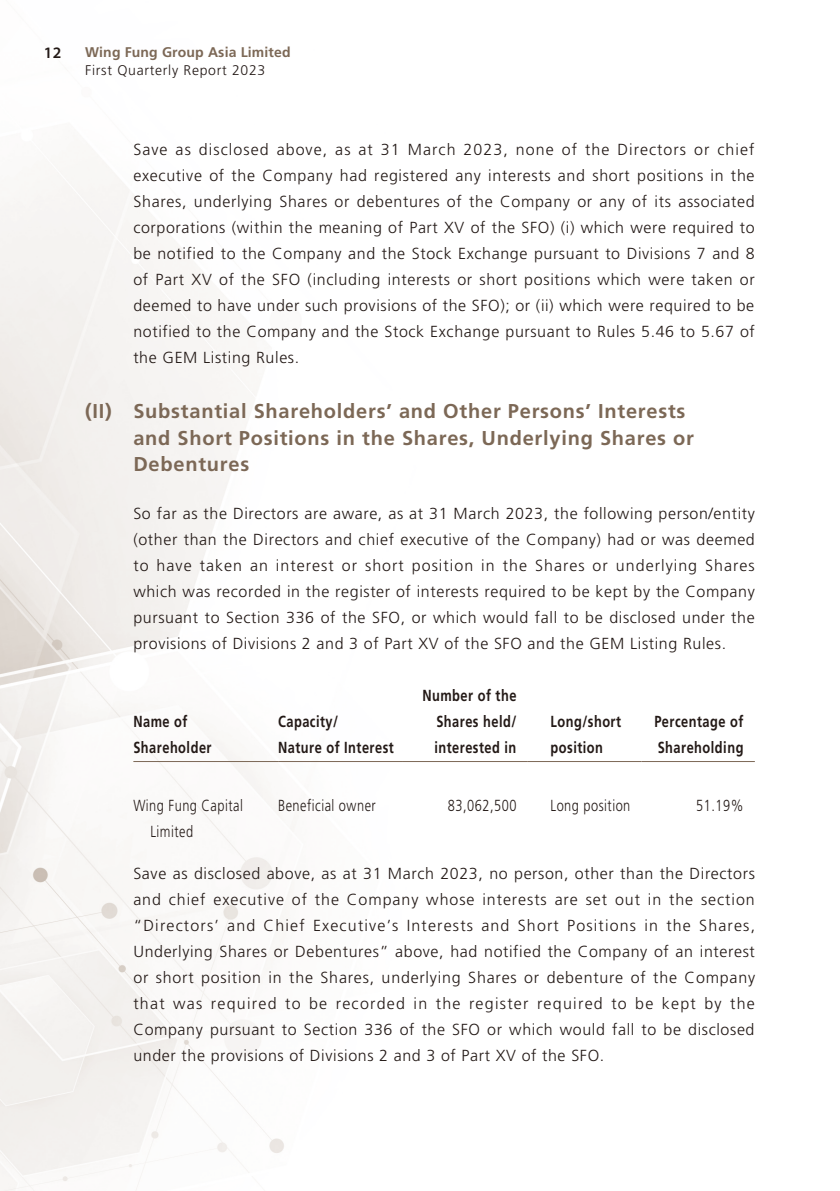
<style>
.page{position:relative;width:840px;height:1191px;background:#fff}
.page>*{position:absolute;margin:0;border:0;box-sizing:border-box;transform-origin:0 0}
.t1{font:700 20px/26px "Frutiger LT Std";letter-spacing:.04em;color:#7c6856}
.t2{font:300 16px/26px "Frutiger LT Std";letter-spacing:.04em;color:#231916;text-align:justify}
.t3{font:700 16px/26px "Frutiger LT Std";letter-spacing:.04em;color:#231916;scale:.8 1}
.t4{font:300 16px/26px "Frutiger LT Std";letter-spacing:.04em;color:#231916;scale:.8 1}
.t5{font:600 16px "Myriad Pro";color:#231916}
.t6{font:700 14px "Frutiger LT Std";letter-spacing:.01em;color:#7c6856}
.t7{font:300 14px "Frutiger LT Std";letter-spacing:.05em;color:#231916}
</style>
<div class="page">
<img style="left:0;top:149px;width:755px;height:1042px">
<hr style="left:133px;top:761px;width:145px;height:1px;background:#7c6856">
<hr style="left:278px;top:761px;width:125px;height:1px;background:#7c6856">
<hr style="left:403px;top:761px;width:124px;height:1px;background:#7c6856">
<hr style="left:527px;top:761px;width:114px;height:1px;background:#7c6856">
<hr style="left:641px;top:761px;width:113px;height:1px;background:#7c6856">
<p class="t5" style="left:44px;top:42px;width:19px">12</p>
<p class="t6" style="left:85px;top:44px;width:207px">Wing Fung Group Asia Limited</p>
<p class="t7" style="left:85px;top:62px;width:181px">First Quarterly Report 2023</p>
<p class="t2" style="left:133px;top:137px;width:622px">Save as disclosed above, as at 31 March 2023, none of the Directors or chief executive of the Company had registered any interests and short positions in the Shares, underlying Shares or debentures of the Company or any of its associated corporations (within the meaning of Part XV of the SFO) (i) which were required to be notified to the Company and the Stock Exchange pursuant to Divisions 7 and 8 of Part XV of the SFO (including interests or short positions which were taken or deemed to have under such provisions of the SFO); or (ii) which were required to be notified to the Company and the Stock Exchange pursuant to Rules 5.46 to 5.67 of the GEM Listing Rules.</p>
<p class="t1" style="left:133px;top:398px;width:562px;text-indent:-48px">(II) Substantial Shareholders’ and Other Persons’ Interests and Short Positions in the Shares, Underlying Shares or<br>Debentures</p>
<p class="t2" style="left:133px;top:501px;width:622px">So far as the Directors are aware, as at 31 March 2023, the following person/entity (other than the Directors and chief executive of the Company) had or was deemed to have taken an interest or short position in the Shares or underlying Shares which was recorded in the register of interests required to be kept by the Company pursuant to Section 336 of the SFO, or which would fall to be disclosed under the provisions of Divisions 2 and 3 of Part XV of the SFO and the GEM Listing Rules.</p>
<p class="t3" style="left:133px;top:709px;width:99px">Name of<br>Shareholder</p>
<p class="t3" style="left:278px;top:709px;width:146px">Capacity/<br>Nature of Interest</p>
<p class="t3" style="left:434px;top:683px;width:104px;text-align:justify;text-indent:-12px">Number of the Shares held/ interested in</p>
<p class="t3" style="left:550px;top:709px;width:90px">Long/short position</p>
<p class="t3" style="left:654px;top:709px;width:113px">Percentage of<br>Shareholding</p>
<p class="t4" style="left:150px;top:793px;width:117px;text-indent:-17px">Wing Fung Capital<br>Limited</p>
<p class="t4" style="left:278px;top:793px;width:124px">Beneficial owner</p>
<p class="t4" style="left:447px;top:793px;width:87px">83,062,500</p>
<p class="t4" style="left:550px;top:793px;width:101px">Long position</p>
<p class="t4" style="left:695px;top:793px;width:61px">51.19%</p>
<p class="t2" style="left:133px;top:861px;width:623px">Save as disclosed above, as at 31 March 2023, no person, other than the Directors and chief executive of the Company whose interests are set out in the section “Directors’ and Chief Executive’s Interests and Short Positions in the Shares, Underlying Shares or Debentures” above, had notified the Company of an interest or short position in the Shares, underlying Shares or debenture of the Company that was required to be recorded in the register required to be kept by the Company pursuant to Section 336 of the SFO or which would fall to be disclosed under the provisions of Divisions 2 and 3 of Part XV of the SFO.</p>
</div>
